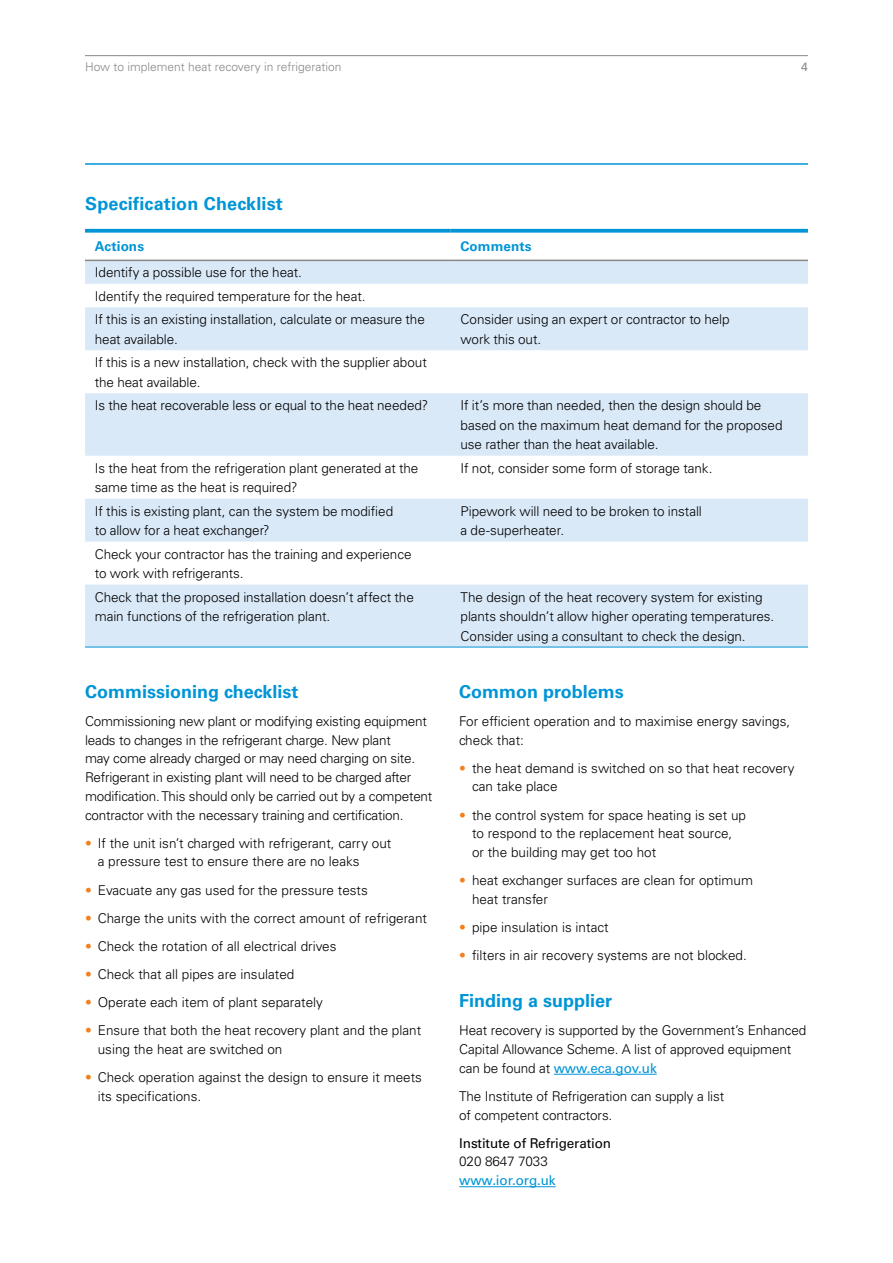
<style>
.page{position:relative;width:893px;height:1263px;background:#fff}
.page>*{position:absolute;margin:0;border:0;box-sizing:border-box;transform-origin:0 0}
.t1{font:700 18px "Univers";color:#0095d6}
.t2{font:300 13.5px/18.8px "Univers";letter-spacing:-.005em;color:#000}
.t3{font:13.5px "Univers";letter-spacing:-.01em;color:#000}
.t4{font:700 13.5px "Univers";letter-spacing:.005em;color:#0095d6}
.t5{font:13.5px "Univers";letter-spacing:-.01em;color:#0095d6}
.t6{font:300 12px "Univers";color:#878786}
.t7{font:12px "Univers";color:#878786}
.s1{color:#f08121}
.s2{font-weight:400;color:#0095d6}
</style>
<div class="page">
<hr style="left:85px;top:55px;width:723px;height:1px;background:#878786">
<hr style="left:85px;top:163px;width:723px;height:2px;background:#0095d6">
<svg style="left:85px;top:261px;width:723px;height:386px;fill:#dae9f8"></svg>
<svg style="left:85px;top:229px;width:366px;height:4px"></svg>
<svg style="left:451px;top:229px;width:357px;height:4px"></svg>
<hr style="left:85px;top:260px;width:366px;height:1px;background:#878786">
<hr style="left:451px;top:260px;width:357px;height:1px;background:#878786">
<hr style="left:85px;top:647px;width:366px;height:1px;background:#0095d6">
<hr style="left:451px;top:647px;width:357px;height:1px;background:#0095d6">
<hr style="left:554px;top:1074px;width:103px;height:1px;background:#0095d6">
<hr style="left:459px;top:1186px;width:97px;height:1px;background:#0095d6">
<p class="t6" style="left:85px;top:60px;width:258px">How to implement heat recovery in refrigeration</p>
<p class="t7" style="left:801px;top:60px;width:8px">4</p>
<h1 class="t1" style="left:85px;top:193px;width:199px">Specification Checklist</h1>
<p class="t4" style="left:95px;top:238px;width:51px">Actions</p>
<p class="t4" style="left:460px;top:238px;width:73px">Comments</p>
<p class="t2" style="left:95px;top:261px;width:332px;line-height:23.4px">Identify a possible use for the heat.<br>Identify the required temperature for the heat.<br>If this is an existing installation, calculate or measure the</p>
<p class="t2" style="left:95px;top:330px;width:85px">heat available.</p>
<p class="t2" style="left:460px;top:310px;width:271px;line-height:19.5px">Consider using an expert or contractor to help work this out.</p>
<p class="t2" style="left:95px;top:353px;width:334px;line-height:19.5px">If this is a new installation, check with the supplier about the heat available.</p>
<p class="t2" style="left:95px;top:396px;width:335px">Is the heat recoverable less or equal to the heat needed?</p>
<p class="t2" style="left:460px;top:396px;width:323px;line-height:19.5px">If it’s more than needed, then the design should be based on the maximum heat demand for the proposed use rather than the heat available.</p>
<p class="t2" style="left:95px;top:458px;width:325px;line-height:19.5px">Is the heat from the refrigeration plant generated at the same time as the heat is required?</p>
<p class="t2" style="left:460px;top:459px;width:253px">If not, consider some form of storage tank.</p>
<p class="t2" style="left:95px;top:501px;width:300px;line-height:19.5px">If this is existing plant, can the system be modified to allow for a heat exchanger?</p>
<p class="t2" style="left:460px;top:501px;width:243px;line-height:19.5px">Pipework will need to be broken to install a de-superheater.</p>
<p class="t2" style="left:95px;top:544px;width:318px;line-height:19.5px">Check your contractor has the training and experience to work with refrigerants.</p>
<p class="t2" style="left:95px;top:587px;width:321px;line-height:19.5px">Check that the proposed installation doesn’t affect the main functions of the refrigeration plant.</p>
<p class="t2" style="left:460px;top:587px;width:315px;line-height:19.5px">The design of the heat recovery system for existing plants shouldn’t allow higher operating temperatures.<br>Consider using a consultant to check the design.</p>
<h1 class="t1" style="left:85px;top:681px;width:215px">Commissioning checklist</h1>
<p class="t2" style="left:85px;top:712px;width:349px">Commissioning new plant or modifying existing equipment leads to changes in the refrigerant charge. New plant<br>may come already charged or may need charging on site.<br>Refrigerant in existing plant will need to be charged after modification. This should only be carried out by a competent contractor with the necessary training and certification.</p>
<p class="t2" style="left:98px;top:833px;width:295px;text-indent:-13px"><span class="s1">•</span> If the unit isn’t charged with refrigerant, carry out a pressure test to ensure there are no leaks</p>
<p class="t2" style="left:85px;top:880px;width:284px"><span class="s1">•</span> Evacuate any gas used for the pressure tests</p>
<p class="t2" style="left:85px;top:908px;width:343px"><span class="s1">•</span> Charge the units with the correct amount of refrigerant</p>
<p class="t2" style="left:85px;top:937px;width:253px"><span class="s1">•</span> Check the rotation of all electrical drives</p>
<p class="t2" style="left:85px;top:965px;width:211px"><span class="s1">•</span> Check that all pipes are insulated</p>
<p class="t2" style="left:85px;top:993px;width:239px"><span class="s1">•</span> Operate each item of plant separately</p>
<p class="t2" style="left:98px;top:1021px;width:325px;text-indent:-13px"><span class="s1">•</span> Ensure that both the heat recovery plant and the plant using the heat are switched on</p>
<p class="t2" style="left:98px;top:1068px;width:326px;text-indent:-13px"><span class="s1">•</span> Check operation against the design to ensure it meets its specifications.</p>
<h1 class="t1" style="left:459px;top:681px;width:166px">Common problems</h1>
<p class="t2" style="left:459px;top:712px;width:332px">For efficient operation and to maximise energy savings, check that:</p>
<p class="t2" style="left:472px;top:758px;width:324px;text-indent:-13px"><span class="s1">•</span> the heat demand is switched on so that heat recovery can take place</p>
<p class="t2" style="left:472px;top:805px;width:276px;text-indent:-13px"><span class="s1">•</span> the control system for space heating is set up to respond to the replacement heat source, or the building may get too hot</p>
<p class="t2" style="left:472px;top:871px;width:283px;text-indent:-13px"><span class="s1">•</span> heat exchanger surfaces are clean for optimum heat transfer</p>
<p class="t2" style="left:459px;top:918px;width:151px"><span class="s1">•</span> pipe insulation is intact</p>
<p class="t2" style="left:459px;top:946px;width:289px"><span class="s1">•</span> filters in air recovery systems are not blocked.</p>
<h1 class="t1" style="left:459px;top:990px;width:155px">Finding a supplier</h1>
<p class="t2" style="left:459px;top:1021px;width:348px">Heat recovery is supported by the Government’s Enhanced<br>Capital Allowance Scheme. A list of approved equipment can be found at <span class="s2">www.eca.gov.uk</span></p>
<p class="t2" style="left:459px;top:1087px;width:266px">The Institute of Refrigeration can supply a list of competent contractors.</p>
<p class="t3" style="left:459px;top:1135px;width:153px">Institute of Refrigeration</p>
<p class="t2" style="left:459px;top:1152px;width:90px">020 8647 7033</p>
<p class="t5" style="left:459px;top:1172px;width:98px">www.ior.org.uk</p>
</div>
